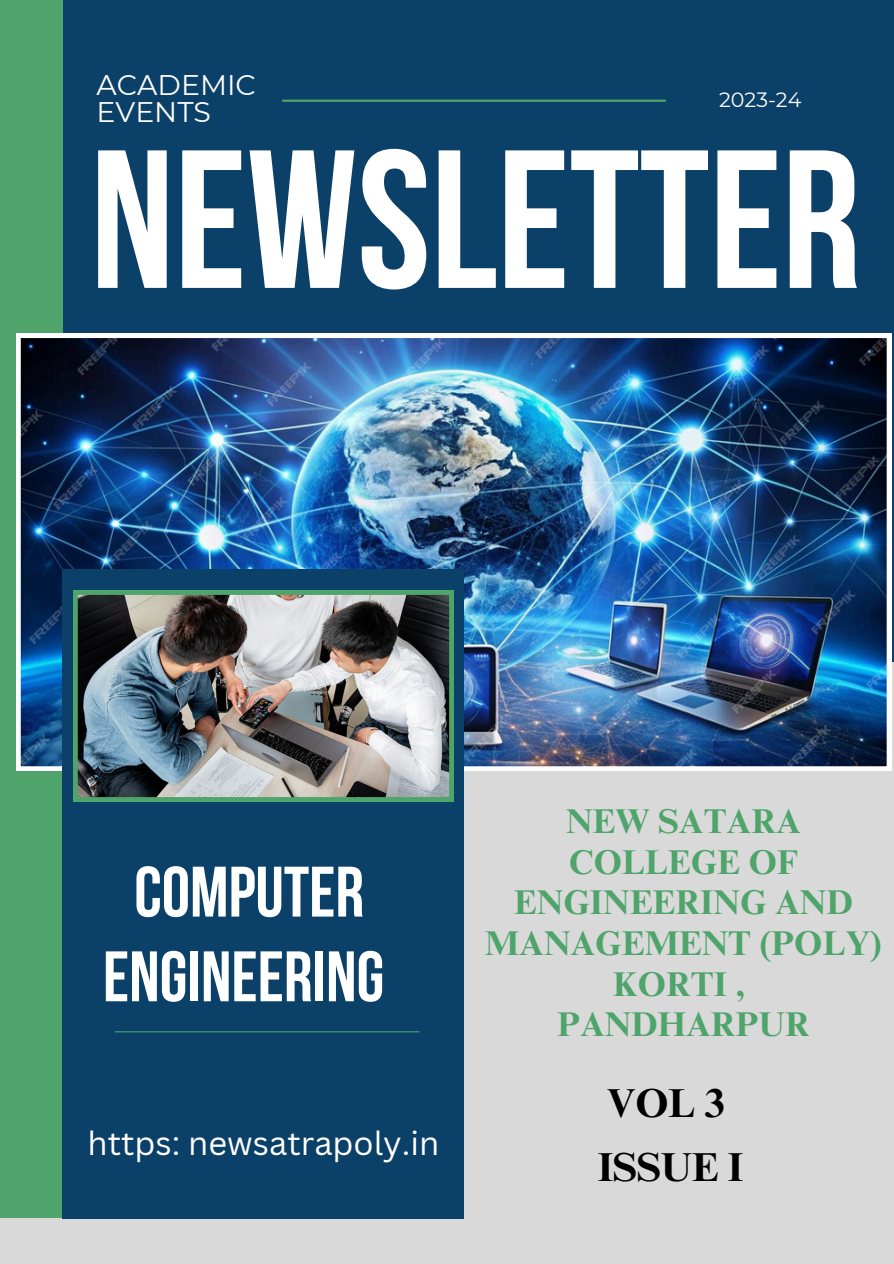
<style>
.page{position:relative;width:894px;height:1264px;background:#fff}
.page>*{position:absolute;margin:0;border:0;box-sizing:border-box;transform-origin:0 0}
.t1{font:700 196.35px "Bebas Neue";color:#fff}
.t2{font:700 71.25px/84.6px "Bebas Neue";color:#fff;text-align:center}
.t3{font:700 40.35px/64.5px "Times NRMT Pro";letter-spacing:-.01em;color:#000}
.t4{font:700 34.35px/40.7px "Times NRMT Pro";color:#4ea46a;text-align:center}
.t5{font:32.7px "Canva Sans";color:#fff}
.t6{font:28.35px/26.7px "Montserrat";color:#fff}
.t7{font:20.7px "Montserrat";color:#fff}
</style>
<div class="page">
<div style="left:0;top:0;width:893px;height:1263px;background:#d9d9d9"></div>
<div style="left:0;top:0;width:893px;height:661px;background:#0b4068"></div>
<hr style="left:282px;top:100px;width:383px;height:2px;background:#4ea46a">
<div style="left:0;top:0;width:63px;height:1218px;background:#4ea46a"></div>
<img style="left:16px;top:333px;width:874px;height:437px">
<div style="left:63px;top:569px;width:401px;height:649px;background:#0b4068"></div>
<hr style="left:115px;top:1031px;width:304px;height:1px;background:#4ea46a">
<img style="left:73px;top:590px;width:380px;height:211px">
<p class="t6" style="left:97px;top:71px;width:161px">ACADEMIC<br>EVENTS</p>
<p class="t7" style="left:719px;top:87px;width:84px">2023-24</p>
<h6 class="t1" style="left:90px;top:140px;width:771px">NEWSLETTER</h6>
<h1 class="t2" style="left:103px;top:856px;width:283px">COMPUTER<br>ENGINEERING</h1>
<h2 class="t5" style="left:87px;top:1120px;width:353px">https: newsatrapoly.in</h2>
<p class="t4" style="left:485px;top:805px;width:397px">NEW SATARA<br>COLLEGE OF<br>ENGINEERING AND<br>MANAGEMENT (POLY)<br>KORTI ,<br>PANDHARPUR</p>
<p class="t3" style="left:597px;top:1075px;width:147px">VOL 3<br>ISSUE I</p>
</div>
